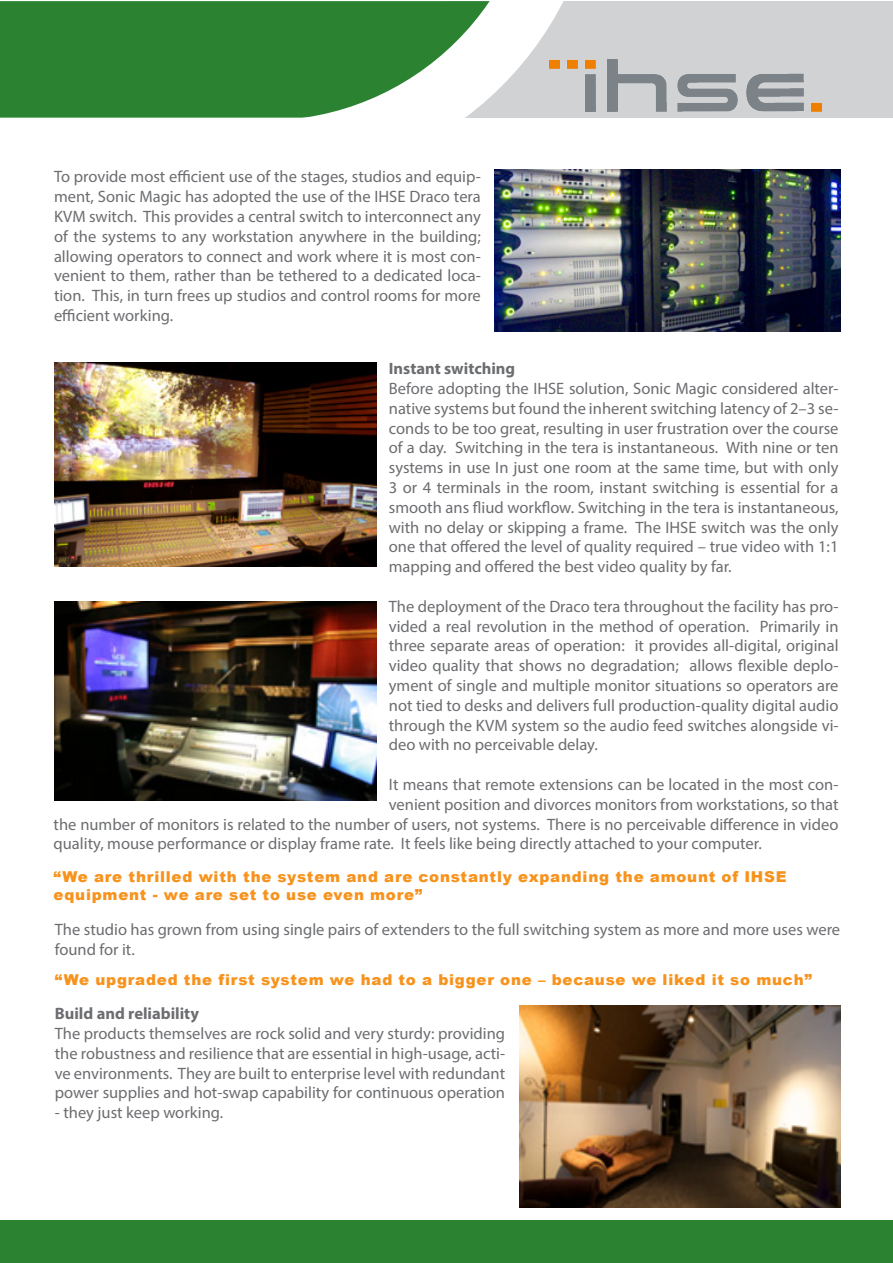
<style>
.page{position:relative;width:893px;height:1263px;background:#fff}
.page>*{position:absolute;margin:0;border:0;box-sizing:border-box;transform-origin:0 0}
.Text_Normal_1_8pt{font:16.5px/19.8px "Myriad Pro";color:#6c6d70;text-align:justify}
.Text_Normal_1_8pt-2{font:700 16.5px "Myriad Pro";color:#6c6d70}
.Überschrift_orange{font:900 15px/18px "Arial";letter-spacing:.05em;color:#f7931d}
</style>
<div class="page">
<div style="left:446px;top:1px;width:447px;height:117px;background:#d1d2d4"></div>
<svg style="left:0;top:1px;width:596px;height:117px;background:#5e9f62"></svg>
<img style="left:550px;top:60px;width:271px;height:51px">
<div style="left:0;top:1220px;width:893px;height:43px;background:#2b8331"></div>
<img style="left:520px;top:1005px;width:320px;height:203px">
<img style="left:494px;top:169px;width:346px;height:162px">
<img style="left:55px;top:362px;width:321px;height:205px">
<img style="left:55px;top:601px;width:321px;height:199px">
<p class="Text_Normal_1_8pt" style="left:54px;top:167px;width:428px">To provide most efficient use of the stages, studios and equip&shy;ment, Sonic Magic has adopted the use of the IHSE Draco tera KVM switch. This provides a central switch to interconnect any of the systems to any workstation anywhere in the building; allowing operators to connect and work where it is most con&shy;venient to them, rather than be tethered to a dedicated loca&shy;tion. This, in turn frees up studios and control rooms for more efficient working.</p>
<p class="Text_Normal_1_8pt-2" style="left:389px;top:358px;width:128px">Instant switching</p>
<p class="Text_Normal_1_8pt" style="left:389px;top:378px;width:451px">Before adopting the IHSE solution, Sonic Magic considered alter&shy;native systems but found the inherent switching latency of 2–3 se&shy;conds to be too great, resulting in user frustration over the course of a day. Switching in the tera is instantaneous. With nine or ten systems in use In just one room at the same time, but with only 3 or 4 terminals in the room, instant switching is essential for a smooth ans fliud workflow. Switching in the tera is instantaneous, with no delay or skipping a frame. The IHSE switch was the only one that offered the level of quality required – true video with 1:1 mapping and offered the best video quality by far.</p>
<p class="Text_Normal_1_8pt" style="left:389px;top:596px;width:451px">The deployment of the Draco tera throughout the facility has pro&shy;vided a real revolution in the method of operation. Primarily in three separate areas of operation: it provides all-digital, original video quality that shows no degradation; allows flexible deplo&shy;yment of single and multiple monitor situations so operators are not tied to desks and delivers full production-quality digital audio through the KVM system so the audio feed switches alongside vi&shy;deo with no perceivable delay.</p>
<p class="Text_Normal_1_8pt" style="left:389px;top:774px;width:451px">It means that remote extensions can be located in the most con-</p>
<p class="Text_Normal_1_8pt" style="left:389px;top:794px;width:451px">venient position and divorces monitors from workstations, so that</p>
<p class="Text_Normal_1_8pt" style="left:54px;top:814px;width:786px">the number of monitors is related to the number of users, not systems. There is no perceivable difference in video</p>
<p class="Text_Normal_1_8pt" style="left:54px;top:834px;width:710px">quality, mouse performance or display frame rate. It feels like being directly attached to your computer.</p>
<p class="Überschrift_orange" style="left:54px;top:867px;width:735px">“We are thrilled with the system and are constantly expanding the amount of IHSE equipment - we are set to use even more”</p>
<p class="Text_Normal_1_8pt" style="left:55px;top:919px;width:787px">The studio has grown from using single pairs of extenders to the full switching system as more and more uses were found for it.</p>
<p class="Überschrift_orange" style="left:55px;top:970px;width:759px">“We upgraded the first system we had to a bigger one – because we liked it so much”</p>
<p class="Text_Normal_1_8pt-2" style="left:55px;top:1003px;width:146px">Build and reliability</p>
<p class="Text_Normal_1_8pt" style="left:55px;top:1023px;width:452px">The products themselves are rock solid and very sturdy: providing the robustness and resilience that are essential in high-usage, acti&shy;ve environments. They are built to enterprise level with redundant power supplies and hot-swap capability for continuous operation</p>
<p class="Text_Normal_1_8pt" style="left:55px;top:1102px;width:170px">- they just keep working.</p>
</div>
